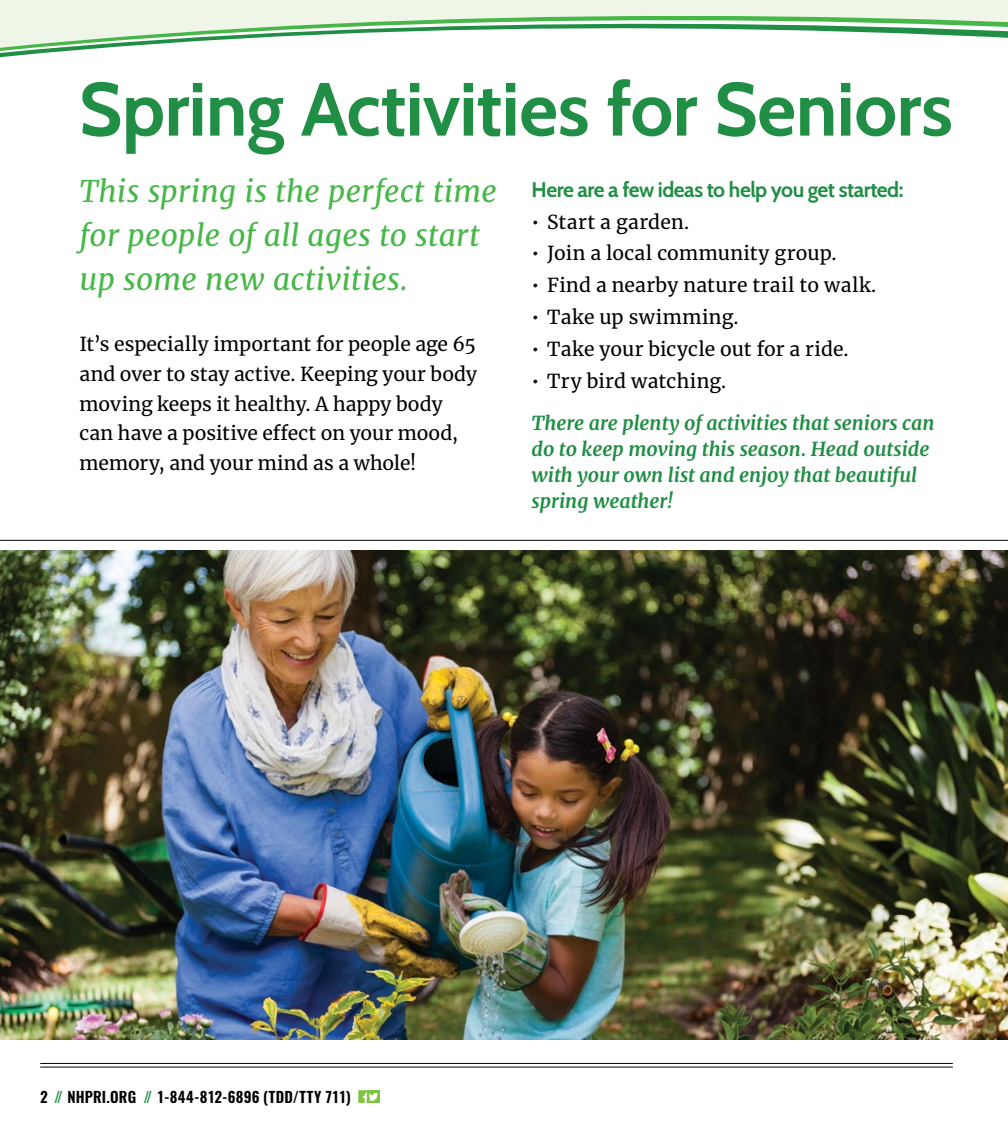
<style>
.page{position:relative;width:1008px;height:1134px;background:#fff}
.page>*{position:absolute;margin:0;border:0;box-sizing:border-box;transform-origin:0 0}
.t1{font:700 75.25px "Cabin";letter-spacing:-.01em;color:#208e44}
.body{font:italic 29.75px/43.8px "Merriweather";letter-spacing:.01em;color:#48b749}
.t2{font:700 21px "Cabin";letter-spacing:-.025em;color:#208e44}
.body-2{font:19.25px/29.8px "Merriweather";letter-spacing:.005em;color:#000}
.t3{font:italic 700 19.25px/26.2px "Merriweather";color:#208e44}
.body-3{font:19.25px "Merriweather";letter-spacing:.025em;color:#000}
.t4{font:600 14.88px "Oswald";letter-spacing:.015em;color:#000}
.s1{color:#208e44}
</style>
<div class="page">
<hr style="left:0;top:540px;width:1008px;height:1px;background:#000">
<hr style="left:40px;top:1063px;width:913px;height:1px;background:#000">
<hr style="left:40px;top:1067px;width:913px;height:1px;background:#000">
<svg style="left:0;top:0;width:1008px;height:58px"></svg>
<div style="left:367px;top:1090px;width:13px;height:13px;background:#80c342"></div>
<svg style="left:358px;top:1090px;width:20px;height:13px"></svg>
<img style="left:0;top:550px;width:1008px;height:490px">
<p class="t1" style="left:79px;top:50px;width:876px">Spring Activities for Seniors</p>
<p class="body" style="left:80px;top:169px;width:419px">This spring is the perfect time for people of all ages to start up some new activities.</p>
<p class="body-2" style="left:80px;top:329px;width:399px">It’s especially important for people age 65 and over to stay active. Keeping your body moving keeps it healthy. A happy body can have a positive effect on your mood, memory, and your mind as a whole!</p>
<p class="t2" style="left:532px;top:173px;width:373px">Here are a few ideas to help you get started:</p>
<p class="body-2" style="left:532px;top:206px;width:159px">• Start a garden.</p>
<p class="body-2" style="left:532px;top:238px;width:306px">• Join a local community group.</p>
<p class="body-2" style="left:532px;top:270px;width:346px">• Find a nearby nature trail to walk.</p>
<p class="body-3" style="left:532px;top:304px;width:209px">• Take up swimming.</p>
<p class="body-2" style="left:532px;top:333px;width:319px">• Take your bicycle out for a ride.</p>
<p class="body-2" style="left:532px;top:365px;width:196px">• Try bird watching.</p>
<p class="t3" style="left:532px;top:409px;width:404px">There are plenty of activities that seniors can do to keep moving this season. Head outside with your own list and enjoy that beautiful spring weather!</p>
<p class="t4" style="left:40px;top:1087px;width:312px">2 <span class="s1">//</span> NHPRI.ORG <span class="s1">//</span> 1-844-812-6896 (TDD/TTY 711)</p>
</div>
